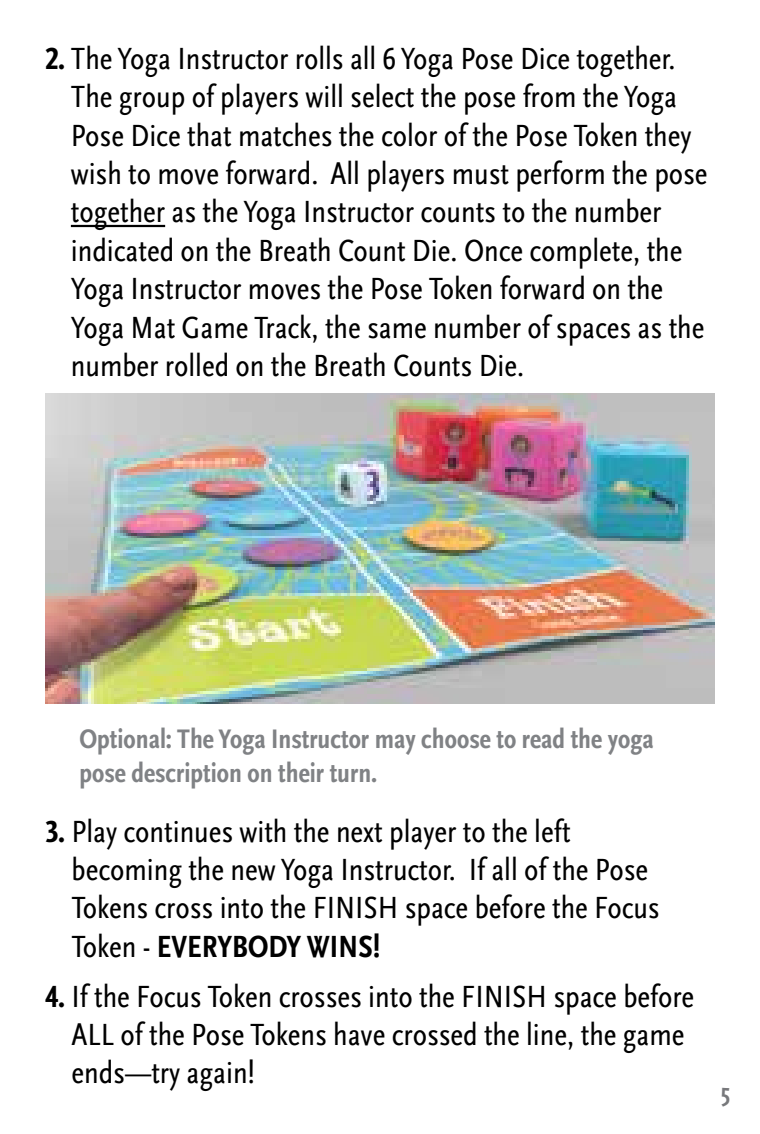
<style>
.page{position:relative;width:760px;height:1134px;background:#fff}
.page>*{position:absolute;margin:0;border:0;box-sizing:border-box;transform-origin:0 0}
.t1{font:condensed 32px/38.4px "Scala Sans OT";color:#000}
.t2{font:700 condensed 28px/33.6px "Scala Sans OT";color:#808285}
.t3{font:700 26.4px "Cafeteria";color:#77787b}
.s1{font-weight:700}
</style>
<div class="page">
<hr style="left:71px;top:225px;width:94px;height:2px;background:#000">
<img style="left:45px;top:394px;width:669px;height:309px">
<p class="t1" style="left:71px;top:40px;width:638px;text-indent:-26px"><span class="s1">2.</span> The Yoga Instructor rolls all 6 Yoga Pose Dice together.<br>The group of players will select the pose from the Yoga Pose Dice that matches the color of the Pose Token they wish to move forward. All players must perform the pose together as the Yoga Instructor counts to the number indicated on the Breath Count Die. Once complete, the Yoga Instructor moves the Pose Token forward on the Yoga Mat Game Track, the same number of spaces as the number rolled on the Breath Counts Die.</p>
<p class="t2" style="left:79px;top:723px;width:576px">Optional: The Yoga Instructor may choose to read the yoga pose description on their turn.</p>
<p class="t1" style="left:71px;top:813px;width:589px;text-indent:-26px"><span class="s1">3.</span> Play continues with the next player to the left becoming the new Yoga Instructor. If all of the Pose Tokens cross into the FINISH space before the Focus Token - <span class="s1">EVERYBODY WINS!</span></p>
<p class="t1" style="left:71px;top:978px;width:624px;text-indent:-26px"><span class="s1">4.</span> If the Focus Token crosses into the FINISH space before<br>ALL of the Pose Tokens have crossed the line, the game ends—try again!</p>
<p class="t3" style="left:721px;top:1083px;width:11px">5</p>
</div>
